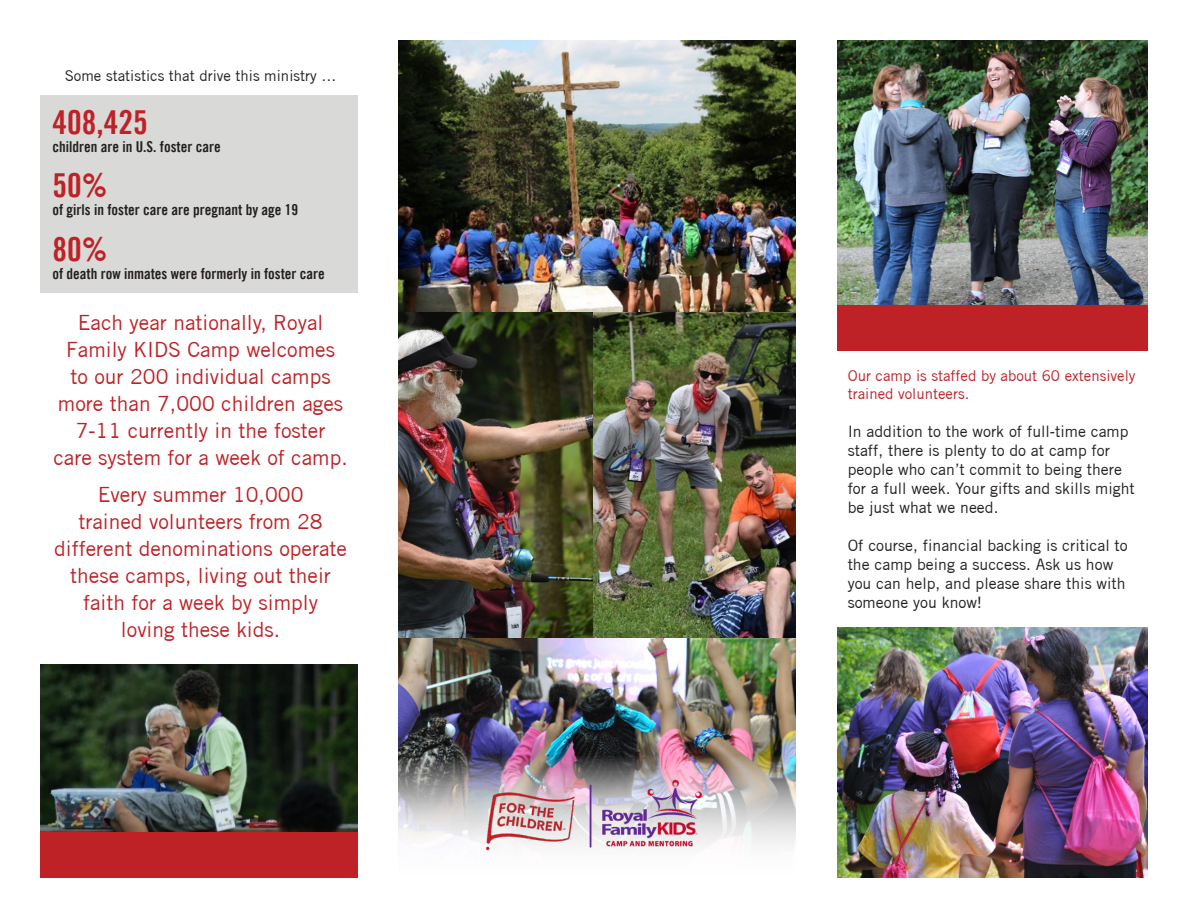
<style>
.page{position:relative;width:1188px;height:918px;background:#fff}
.page>*{position:absolute;margin:0;border:0;box-sizing:border-box;transform-origin:0 0}
.t1{font:33px "Trade Gothic Bold Cond Twenty";color:#be2226}
.t2{font:21px/27px "Trade Gothic";color:#be2226;text-align:center}
.t3{font:15.9px/19px "Trade Gothic";color:#231f20}
.t4{font:15px "Trade Gothic Bold Cond Twenty";color:#231f20}
.t5{font:15px/18px "Trade Gothic";color:#be2226}
.t6{font:15px "Trade Gothic";color:#231f20}
</style>
<div class="page">
<div style="left:40px;top:95px;width:318px;height:198px;background:#d9d9d8"></div>
<img style="left:40px;top:665px;width:318px;height:167px">
<img style="left:837px;top:40px;width:311px;height:265px">
<img style="left:837px;top:628px;width:311px;height:249px">
<div style="left:837px;top:305px;width:311px;height:46px;background:#be2226"></div>
<div style="left:40px;top:832px;width:318px;height:46px;background:#be2226"></div>
<img style="left:399px;top:40px;width:397px;height:273px">
<img style="left:399px;top:637px;width:397px;height:118px">
<img style="left:399px;top:313px;width:397px;height:324px">
<img style="left:399px;top:755px;width:397px;height:90px">
<img style="left:472px;top:767px;width:243px;height:84px">
<p class="t6" style="left:65px;top:66px;width:273px">Some statistics that drive this ministry …</p>
<h1 class="t1" style="left:52px;top:102px;width:97px">408,425</h1>
<p class="t4" style="left:52px;top:137px;width:170px">children are in U.S. foster care</p>
<h1 class="t1" style="left:52px;top:165px;width:56px">50%</h1>
<p class="t4" style="left:52px;top:201px;width:247px">of girls in foster care are pregnant by age 19</p>
<h1 class="t1" style="left:52px;top:229px;width:56px">80%</h1>
<p class="t4" style="left:52px;top:264px;width:274px">of death row inmates were formerly in foster care</p>
<p class="t2" style="left:53px;top:309px;width:296px">Each year nationally, Royal<br>Family KIDS Camp welcomes<br>to our 200 individual camps more than 7,000 children ages<br>7-11 currently in the foster<br>care system for a week of camp.</p>
<p class="t2" style="left:54px;top:481px;width:294px">Every summer 10,000<br>trained volunteers from 28 different denominations operate these camps, living out their faith for a week by simply loving these kids.</p>
<p class="t5" style="left:848px;top:366px;width:289px">Our camp is staffed by about 60 extensively trained volunteers.</p>
<p class="t3" style="left:848px;top:421px;width:289px">In addition to the work of full-time camp staff, there is plenty to do at camp for people who can’t commit to being there for a full week. Your gifts and skills might be just what we need.</p>
<p class="t3" style="left:848px;top:535px;width:282px">Of course, financial backing is critical to the camp being a success. Ask us how you can help, and please share this with someone you know!</p>
</div>
